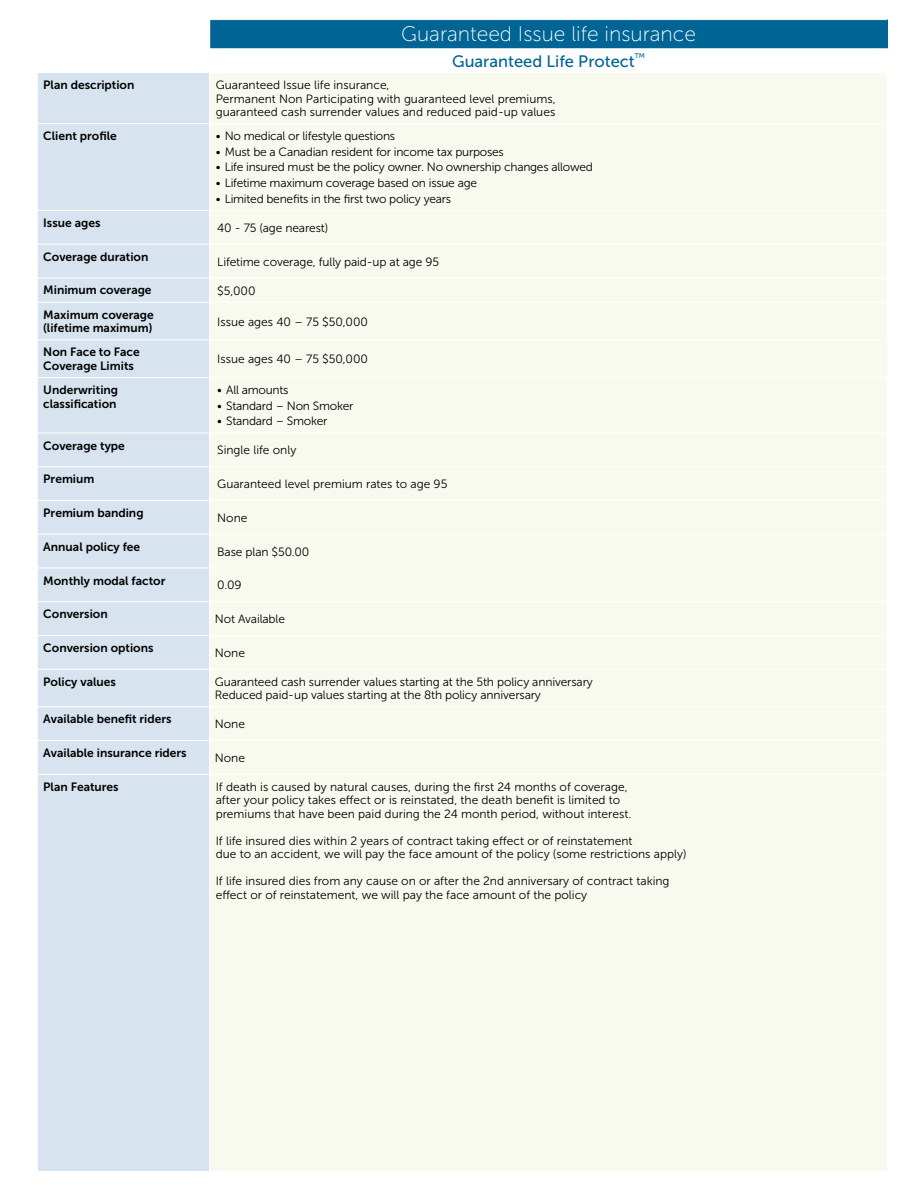
<style>
.page{position:relative;width:918px;height:1188px;background:#fff}
.page>*{position:absolute;margin:0;border:0;box-sizing:border-box;transform-origin:0 0}
.White_Main_Heading{font:21px "Museo Sans 100";color:#fff}
.White_Product_Heading{font:16.5px "Museo Sans 500";color:#006594}
.Table_text_8pt_300{font:12px/13.5px "Museo Sans 300";color:#000}
.Sidebar_Heading{font:12px/13.5px "Museo Sans 700";color:#000}
.Table_text_Bullet{font:12px "Museo Sans 300";letter-spacing:-.02em;color:#000}
.White_Product_Heading-2{font:7.05px "Museo Sans 500";color:#006594}
</style>
<div class="page">
<div style="left:210px;top:20px;width:677px;height:29px;background:#006594"></div>
<div style="left:38px;top:73px;width:171px;height:1098px;background:#d7e3ef"></div>
<div style="left:210px;top:73px;width:677px;height:1098px;background:#f8f9ef"></div>
<hr style="left:210px;top:48px;width:678px;height:1px;background:#fff">
<hr style="left:37px;top:123px;width:173px;height:1px;background:#fff">
<hr style="left:210px;top:123px;width:678px;height:1px;background:#fff">
<hr style="left:37px;top:210px;width:173px;height:1px;background:#fff">
<hr style="left:210px;top:210px;width:678px;height:1px;background:#fff">
<hr style="left:37px;top:244px;width:173px;height:1px;background:#fff">
<hr style="left:210px;top:244px;width:678px;height:1px;background:#fff">
<hr style="left:37px;top:278px;width:173px;height:1px;background:#fff">
<hr style="left:210px;top:278px;width:678px;height:1px;background:#fff">
<hr style="left:37px;top:302px;width:173px;height:1px;background:#fff">
<hr style="left:210px;top:302px;width:678px;height:1px;background:#fff">
<hr style="left:37px;top:340px;width:173px;height:1px;background:#fff">
<hr style="left:210px;top:340px;width:678px;height:1px;background:#fff">
<hr style="left:37px;top:377px;width:173px;height:1px;background:#fff">
<hr style="left:210px;top:377px;width:678px;height:1px;background:#fff">
<hr style="left:37px;top:433px;width:173px;height:1px;background:#fff">
<hr style="left:210px;top:433px;width:678px;height:1px;background:#fff">
<hr style="left:37px;top:466px;width:173px;height:1px;background:#fff">
<hr style="left:210px;top:466px;width:678px;height:1px;background:#fff">
<hr style="left:37px;top:500px;width:173px;height:1px;background:#fff">
<hr style="left:210px;top:500px;width:678px;height:1px;background:#fff">
<hr style="left:37px;top:534px;width:173px;height:1px;background:#fff">
<hr style="left:210px;top:534px;width:678px;height:1px;background:#fff">
<hr style="left:37px;top:568px;width:173px;height:1px;background:#fff">
<hr style="left:210px;top:568px;width:678px;height:1px;background:#fff">
<hr style="left:37px;top:601px;width:173px;height:1px;background:#fff">
<hr style="left:210px;top:601px;width:678px;height:1px;background:#fff">
<hr style="left:37px;top:635px;width:173px;height:1px;background:#fff">
<hr style="left:210px;top:635px;width:678px;height:1px;background:#fff">
<hr style="left:37px;top:669px;width:173px;height:1px;background:#fff">
<hr style="left:210px;top:669px;width:678px;height:1px;background:#fff">
<hr style="left:37px;top:706px;width:173px;height:1px;background:#fff">
<hr style="left:210px;top:706px;width:678px;height:1px;background:#fff">
<hr style="left:37px;top:740px;width:173px;height:1px;background:#fff">
<hr style="left:210px;top:740px;width:678px;height:1px;background:#fff">
<hr style="left:37px;top:774px;width:173px;height:1px;background:#fff">
<hr style="left:210px;top:774px;width:678px;height:1px;background:#fff">
<p class="White_Main_Heading" style="left:401px;top:23px;width:296px">Guaranteed Issue life insurance</p>
<p class="White_Product_Heading" style="left:452px;top:52px;width:184px">Guaranteed Life Protect</p>
<p class="White_Product_Heading-2" style="left:635px;top:52px;width:12px">TM</p>
<p class="Sidebar_Heading" style="left:43px;top:78px;width:93px">Plan description</p>
<p class="Table_text_8pt_300" style="left:216px;top:78px;width:342px">Guaranteed Issue life insurance,<br>Permanent Non Participating with guaranteed level premiums, guaranteed cash surrender values and reduced paid-up values</p>
<p class="Sidebar_Heading" style="left:43px;top:129px;width:75px">Client profile</p>
<p class="Table_text_Bullet" style="left:216px;top:130px;width:181px">• No medical or lifestyle questions</p>
<p class="Table_text_Bullet" style="left:216px;top:145px;width:290px">• Must be a Canadian resident for income tax purposes</p>
<p class="Table_text_Bullet" style="left:216px;top:161px;width:379px">• Life insured must be the policy owner. No ownership changes allowed</p>
<p class="Table_text_Bullet" style="left:216px;top:177px;width:263px">• Lifetime maximum coverage based on issue age</p>
<p class="Table_text_Bullet" style="left:216px;top:192px;width:237px">• Limited benefits in the first two policy years</p>
<p class="Sidebar_Heading" style="left:43px;top:216px;width:59px">Issue ages</p>
<p class="Table_text_8pt_300" style="left:217px;top:221px;width:112px">40 - 75 (age nearest)</p>
<p class="Sidebar_Heading" style="left:43px;top:250px;width:107px">Coverage duration</p>
<p class="Table_text_8pt_300" style="left:217px;top:255px;width:223px">Lifetime coverage, fully paid-up at age 95</p>
<p class="Sidebar_Heading" style="left:43px;top:284px;width:110px">Minimum coverage</p>
<p class="Table_text_8pt_300" style="left:217px;top:284px;width:40px">$5,000</p>
<p class="Sidebar_Heading" style="left:43px;top:308px;width:112px">Maximum coverage (lifetime maximum)</p>
<p class="Table_text_8pt_300" style="left:217px;top:315px;width:152px">Issue ages 40 – 75 $50,000</p>
<p class="Sidebar_Heading" style="left:43px;top:346px;width:98px">Non Face to Face<br>Coverage Limits</p>
<p class="Table_text_8pt_300" style="left:217px;top:352px;width:152px">Issue ages 40 – 75 $50,000</p>
<p class="Sidebar_Heading" style="left:43px;top:383px;width:76px">Underwriting classification</p>
<p class="Table_text_Bullet" style="left:217px;top:383px;width:73px">• All amounts</p>
<p class="Table_text_Bullet" style="left:217px;top:399px;width:138px">• Standard – Non Smoker</p>
<p class="Table_text_Bullet" style="left:217px;top:415px;width:112px">• Standard – Smoker</p>
<p class="Sidebar_Heading" style="left:43px;top:439px;width:83px">Coverage type</p>
<p class="Table_text_8pt_300" style="left:217px;top:444px;width:81px">Single life only</p>
<p class="Sidebar_Heading" style="left:43px;top:472px;width:53px">Premium</p>
<p class="Table_text_8pt_300" style="left:217px;top:477px;width:232px">Guaranteed level premium rates to age 95</p>
<p class="Sidebar_Heading" style="left:43px;top:506px;width:102px">Premium banding</p>
<p class="Table_text_8pt_300" style="left:217px;top:511px;width:32px">None</p>
<p class="Sidebar_Heading" style="left:43px;top:540px;width:99px">Annual policy fee</p>
<p class="Table_text_8pt_300" style="left:217px;top:545px;width:94px">Base plan $50.00</p>
<p class="Sidebar_Heading" style="left:43px;top:574px;width:124px">Monthly modal factor</p>
<p class="Table_text_8pt_300" style="left:217px;top:579px;width:26px">0.09</p>
<p class="Sidebar_Heading" style="left:43px;top:607px;width:66px">Conversion</p>
<p class="Table_text_8pt_300" style="left:215px;top:612px;width:72px">Not Available</p>
<p class="Sidebar_Heading" style="left:43px;top:641px;width:112px">Conversion options</p>
<p class="Table_text_8pt_300" style="left:215px;top:646px;width:32px">None</p>
<p class="Sidebar_Heading" style="left:43px;top:675px;width:74px">Policy values</p>
<p class="Table_text_8pt_300" style="left:215px;top:675px;width:380px">Guaranteed cash surrender values starting at the 5th policy anniversary<br>Reduced paid-up values starting at the 8th policy anniversary</p>
<p class="Sidebar_Heading" style="left:43px;top:712px;width:130px">Available benefit riders</p>
<p class="Table_text_8pt_300" style="left:215px;top:717px;width:32px">None</p>
<p class="Sidebar_Heading" style="left:43px;top:746px;width:145px">Available insurance riders</p>
<p class="Table_text_8pt_300" style="left:215px;top:751px;width:32px">None</p>
<p class="Sidebar_Heading" style="left:43px;top:780px;width:77px">Plan Features</p>
<p class="Table_text_8pt_300" style="left:216px;top:780px;width:417px">If death is caused by natural causes, during the first 24 months of coverage, after your policy takes effect or is reinstated, the death benefit is limited to premiums that have been paid during the 24 month period, without interest.</p>
<p class="Table_text_8pt_300" style="left:216px;top:834px;width:418px">If life insured dies within 2 years of contract taking effect or of reinstatement</p>
<p class="Table_text_8pt_300" style="left:216px;top:848px;width:472px">due to an accident, we will pay the face amount of the policy (some restrictions apply)</p>
<p class="Table_text_8pt_300" style="left:216px;top:875px;width:455px">If life insured dies from any cause on or after the 2nd anniversary of contract taking</p>
<p class="Table_text_8pt_300" style="left:216px;top:888px;width:373px">effect or of reinstatement, we will pay the face amount of the policy</p>
</div>
